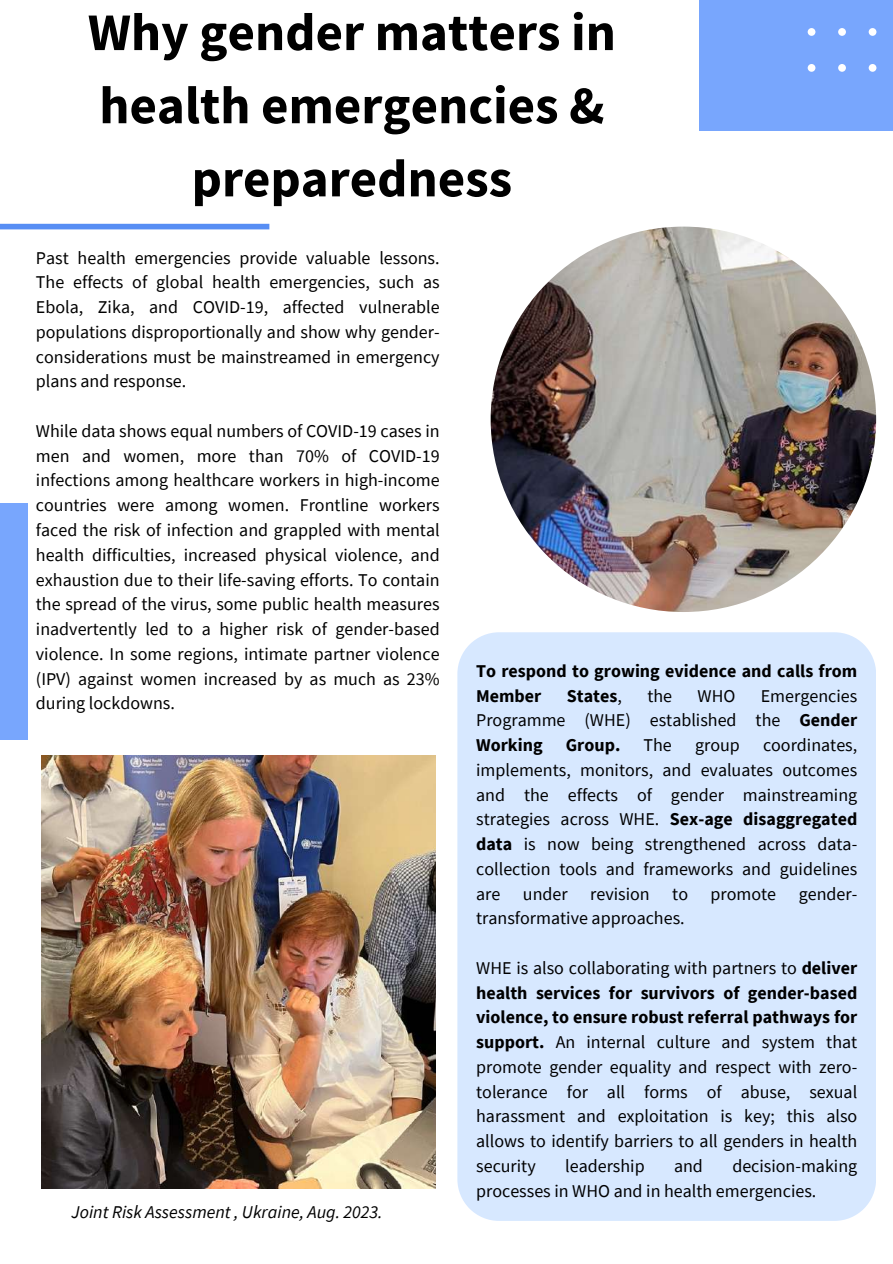
<style>
.page{position:relative;width:893px;height:1264px;background:#fff}
.page>*{position:absolute;margin:0;border:0;box-sizing:border-box;transform-origin:0 0}
.t1{font:700 52.95px/73.1px "Source Sans Pro";color:#000;text-align:center}
.t2{font:18px/24.8px "Source Sans Pro";color:#000;text-align:justify}
.t3{font:700 18px/24.8px "Source Sans Pro";color:#000}
.t4{font:italic 18px "Source Sans Pro";color:#000}
.s1{color:#fff}
.s2{font-weight:400}
.s3{font-weight:700}
</style>
<div class="page">
<div style="left:699px;top:0;width:193px;height:131px;background:#78a6fd"></div>
<svg style="left:807px;top:28px;width:70px;height:44px"></svg>
<div style="left:0;top:224px;width:269px;height:5px;background:#578ef4"></div>
<div style="left:0;top:503px;width:28px;height:236px;background:#78a6fd"></div>
<img style="left:41px;top:756px;width:394px;height:432px">
<img style="left:490px;top:226px;width:386px;height:386px;border-radius:50%">
<div style="left:457px;top:632px;width:419px;height:588px;background:#d7e8ff"></div>
<h1 class="t1" style="left:88px;top:-5px;width:529px">Why gender matters in health emergencies &amp; preparedness</h1>
<p class="t2" style="left:36px;top:245px;width:405px">Past health emergencies provide valuable lessons.<br>The effects of global health emergencies, such as Ebola, Zika, and COVID-19, affected vulnerable populations disproportionally and show why gender&shy;considerations must be mainstreamed in emergency plans and response.</p>
<p class="t2" style="left:36px;top:418px;width:405px">While data shows equal numbers of COVID-19 cases in men and women, more than 70% of COVID-19 infections among healthcare workers in high-income countries were among women. Frontline workers faced the risk of infection and grappled with mental health difficulties, increased physical violence, and exhaustion due to their life-saving efforts. To contain the spread of the virus, some public health measures inadvertently led to a higher risk of gender-based violence. In some regions, intimate partner violence (IPV) against women increased by as much as 23% during lockdowns.</p>
<p class="t4" style="left:46px;top:1200px;width:357px"><span class="s1">JJo</span>Joint Risk Assessment , Ukraine, Aug. 2023.<span class="s1">int</span></p>
<p class="t3" style="left:476px;top:658px;width:382px">To respond to growing evidence and calls from<br>Member</p>
<p class="t3" style="left:567px;top:682px;width:57px">States<span class="s2">,</span></p>
<p class="t2" style="left:647px;top:682px;width:26px">the</p>
<p class="t2" style="left:697px;top:682px;width:39px">WHO</p>
<p class="t2" style="left:476px;top:682px;width:382px;text-indent:284px">Emergencies Programme (WHE) established the <span class="s3">Gender Working</span></p>
<p class="t2" style="left:476px;top:732px;width:382px;text-indent:287px">coordinates, implements, monitors, and evaluates outcomes and the effects of gender mainstreaming strategies across WHE. <span class="s3">Sex-age disaggregated data</span> is now being strengthened across data&shy;collection tools and frameworks and guidelines are under revision to promote gender&shy;transformative approaches.</p>
<p class="t2" style="left:476px;top:955px;width:382px">WHE is also collaborating with partners to <span class="s3">deliver health services for survivors of gender-based violence, to ensure robust referral pathways for support.</span> An internal culture and system that promote gender equality and respect with zero&shy;tolerance for all forms of abuse, sexual harassment and exploitation is key; this also allows to identify barriers to all genders in health security</p>
<p class="t3" style="left:565px;top:732px;width:56px">Group.</p>
<p class="t2" style="left:643px;top:732px;width:30px">The</p>
<p class="t2" style="left:695px;top:732px;width:46px">group</p>
<p class="t2" style="left:476px;top:1153px;width:382px;text-indent:256px">decision-making processes in WHO and in health emergencies.</p>
<p class="t2" style="left:565px;top:1153px;width:81px">leadership</p>
<p class="t2" style="left:674px;top:1153px;width:30px">and</p>
</div>
